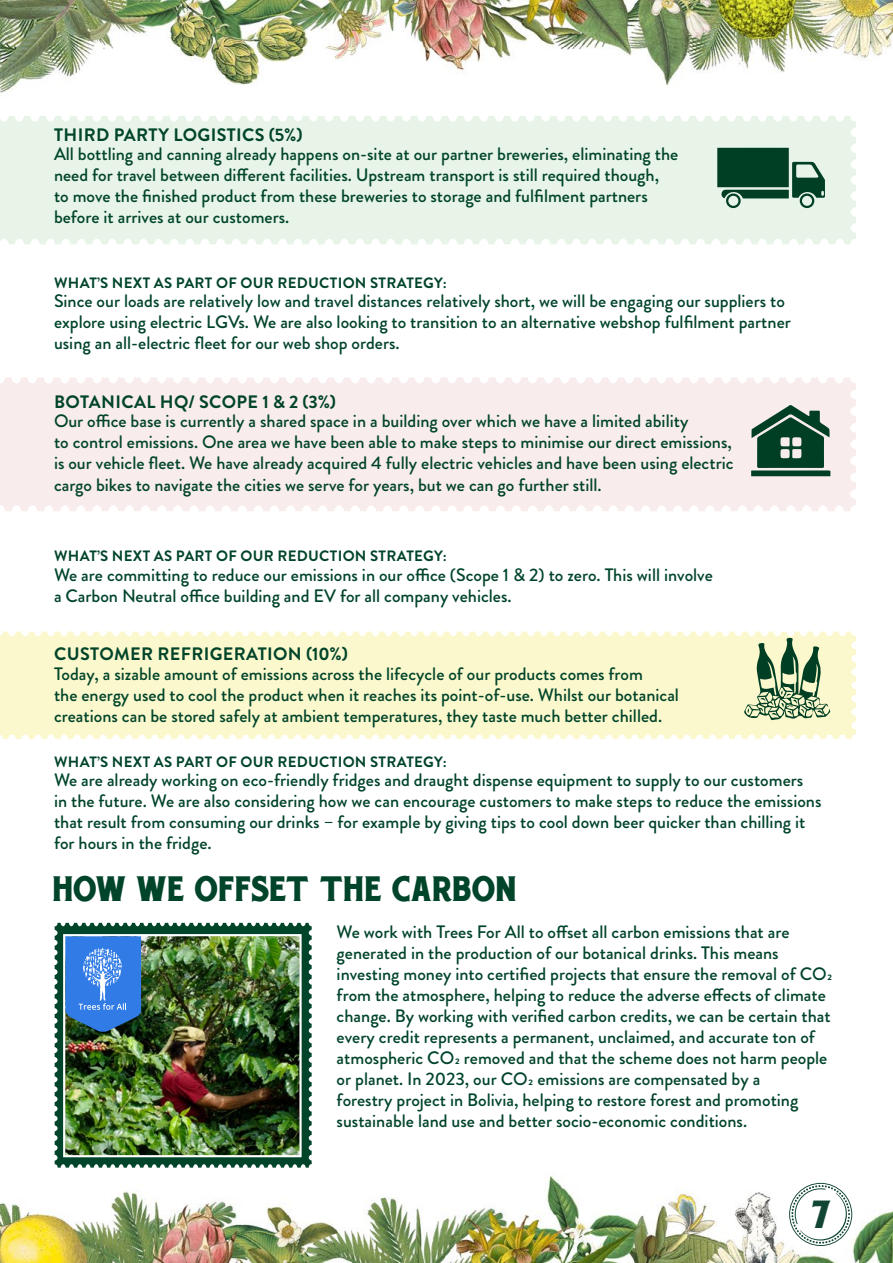
<style>
.page{position:relative;width:893px;height:1263px;background:#fff}
.page>*{position:absolute;margin:0;border:0;box-sizing:border-box;transform-origin:0 0}
.t1{font:45px "LHF Hensler";color:#114634}
.t2{font:40.5px "LHF Hensler";color:#00442a}
.t3{font:500 18px/21px "Brandon Grotesque";color:#00442a}
.t4{font:700 18px "Brandon Grotesque";letter-spacing:.02em;color:#00442a}
.t5{font:700 15px "Brandon Grotesque";letter-spacing:.02em;color:#00442a}
</style>
<div class="page">
<img style="left:0;top:1163px;width:893px;height:100px">
<img style="left:0;top:0;width:893px;height:96px">
<div style="left:98px;top:36px;width:91px;height:100px;background:#fff;border-radius:50%"></div>
<svg style="left:789px;top:1183px;width:63px;height:63px"></svg>
<div style="left:0;top:377px;width:856px;height:134px;background:#f9ecec"></div>
<div style="left:0;top:631px;width:856px;height:108px;background:#fcf8cd"></div>
<div style="left:0;top:116px;width:856px;height:128px;background:#e7f4e7"></div>
<svg style="left:55px;top:923px;width:257px;height:245px;fill:#00442a"></svg>
<img style="left:66px;top:937px;width:233px;height:217px">
<div style="left:63px;top:934px;width:239px;height:223px;border:2px solid #fff"></div>
<svg style="left:65px;top:936px;width:76px;height:96px"></svg>
<svg style="left:717px;top:148px;width:108px;height:60px"></svg>
<svg style="left:751px;top:405px;width:80px;height:71px"></svg>
<svg style="left:744px;top:638px;width:86px;height:82px"></svg>
<p class="t4" style="left:54px;top:122px;width:250px">THIRD PARTY LOGISTICS (5%)</p>
<p class="t3" style="left:54px;top:144px;width:626px">All bottling and canning already happens on-site at our partner breweries, eliminating the need for travel between different facilities. Upstream transport is still required though, to move the finished product from these breweries to storage and fulfilment partners before it arrives at our customers.</p>
<p class="t5" style="left:54px;top:272px;width:394px">WHAT’S NEXT AS PART OF OUR REDUCTION STRATEGY:</p>
<p class="t3" style="left:54px;top:291px;width:738px">Since our loads are relatively low and travel distances relatively short, we will be engaging our suppliers to explore using electric LGVs. We are also looking to transition to an alternative webshop fulfilment partner using an all-electric fleet for our web shop orders.</p>
<p class="t4" style="left:54px;top:389px;width:283px">BOTANICAL HQ/ SCOPE 1 &amp; 2 (3%)</p>
<p class="t3" style="left:54px;top:411px;width:681px">Our office base is currently a shared space in a building over which we have a limited ability<br>to control emissions. One area we have been able to make steps to minimise our direct emissions, is our vehicle fleet. We have already acquired 4 fully electric vehicles and have been using electric cargo bikes to navigate the cities we serve for years, but we can go further still.</p>
<p class="t5" style="left:54px;top:545px;width:394px">WHAT’S NEXT AS PART OF OUR REDUCTION STRATEGY:</p>
<p class="t3" style="left:54px;top:564px;width:660px">We are committing to reduce our emissions in our office (Scope 1 &amp; 2) to zero. This will involve a Carbon Neutral office building and EV for all company vehicles.</p>
<p class="t4" style="left:54px;top:641px;width:295px">CUSTOMER REFRIGERATION (10%)</p>
<p class="t3" style="left:54px;top:663px;width:626px">Today, a sizable amount of emissions across the lifecycle of our products comes from<br>the energy used to cool the product when it reaches its point-of-use. Whilst our botanical creations can be stored safely at ambient temperatures, they taste much better chilled.</p>
<p class="t5" style="left:54px;top:751px;width:394px">WHAT’S NEXT AS PART OF OUR REDUCTION STRATEGY:</p>
<p class="t3" style="left:54px;top:770px;width:769px">We are already working on eco-friendly fridges and draught dispense equipment to supply to our customers<br>in the future. We are also considering how we can encourage customers to make steps to reduce the emissions that result from consuming our drinks – for example by giving tips to cool down beer quicker than chilling it for hours in the fridge.</p>
<h2 class="t2" style="left:53px;top:868px;width:465px">HOW WE OFFSET THE CARBON</h2>
<p class="t3" style="left:337px;top:922px;width:497px">We work with Trees For All to offset all carbon emissions that are generated in the production of our botanical drinks. This means investing money into certified projects that ensure the removal of CO2 from the atmosphere, helping to reduce the adverse effects of climate change. By working with verified carbon credits, we can be certain that every credit represents a permanent, unclaimed, and accurate ton of atmospheric CO2 removed and that the scheme does not harm people or planet. In 2023, our CO2 emissions are compensated by a<br>forestry project in Bolivia, helping to restore forest and promoting sustainable land use and better socio-economic conditions.</p>
<h1 class="t1" style="left:812px;top:1192px;width:22px">7</h1>
</div>
